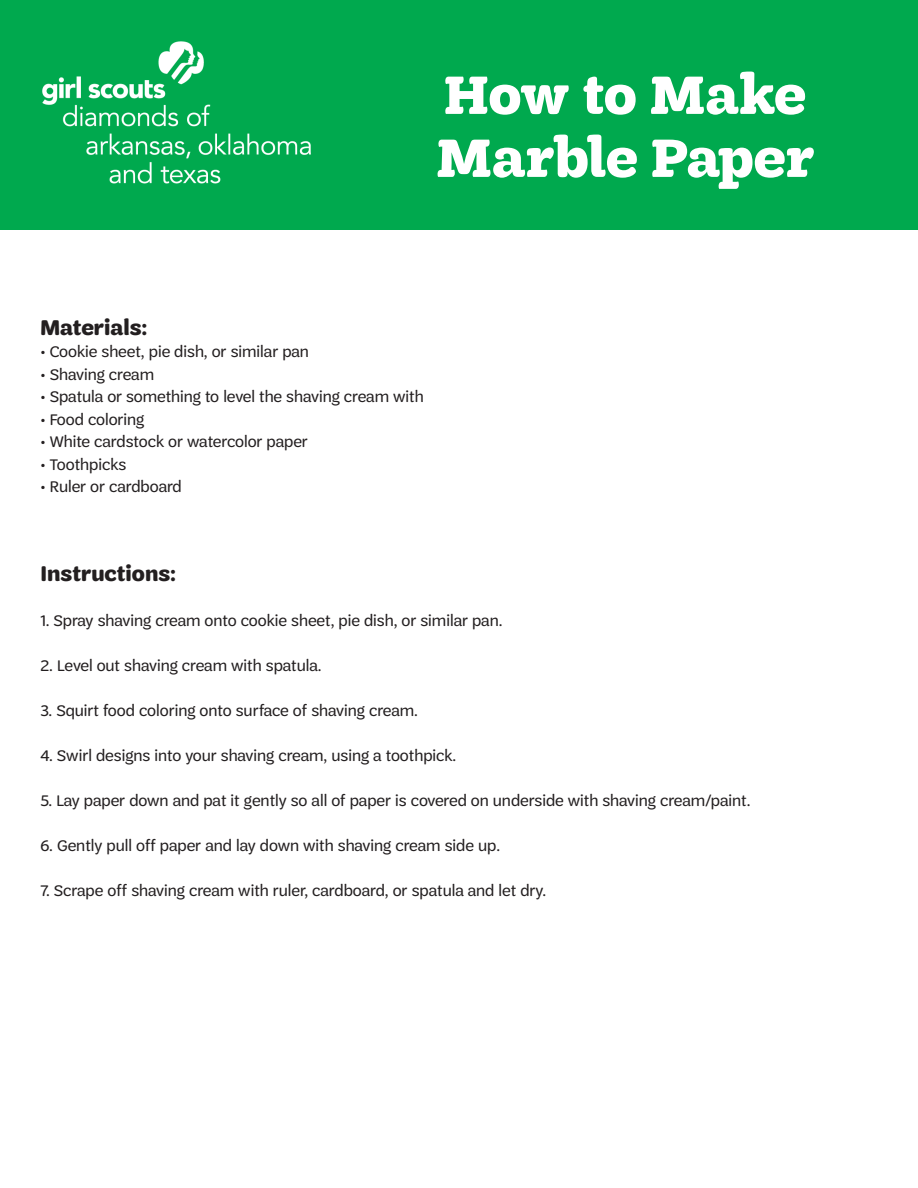
<style>
.page{position:relative;width:918px;height:1188px;background:#fff}
.page>*{position:absolute;margin:0;border:0;box-sizing:border-box;transform-origin:0 0}
.t1{font:700 57px/63px "Trefoil Slab";letter-spacing:-.005em;color:#fff}
.t2{font:700 22.5px "Trefoil Sans";color:#231f20}
.t3{font:16.5px "Trefoil Sans";color:#231f20}
</style>
<div class="page">
<div style="left:0;top:0;width:918px;height:230px;background:#00a94e"></div>
<img style="left:42px;top:41px;width:269px;height:143px">
<p class="t1" style="left:436px;top:64px;width:379px">How to Make<br>Marble Paper</p>
<p class="t2" style="left:40px;top:315px;width:108px">Materials:</p>
<p class="t3" style="left:40px;top:343px;width:270px">• Cookie sheet, pie dish, or similar pan</p>
<p class="t3" style="left:40px;top:365px;width:115px">• Shaving cream</p>
<p class="t3" style="left:40px;top:388px;width:385px">• Spatula or something to level the shaving cream with</p>
<p class="t3" style="left:40px;top:410px;width:105px">• Food coloring</p>
<p class="t3" style="left:40px;top:433px;width:269px">• White cardstock or watercolor paper</p>
<p class="t3" style="left:40px;top:455px;width:87px">• Toothpicks</p>
<p class="t3" style="left:40px;top:478px;width:143px">• Ruler or cardboard</p>
<p class="t2" style="left:40px;top:561px;width:137px">Instructions:</p>
<p class="t3" style="left:40px;top:612px;width:464px">1. Spray shaving cream onto cookie sheet, pie dish, or similar pan.</p>
<p class="t3" style="left:40px;top:657px;width:283px">2. Level out shaving cream with spatula.</p>
<p class="t3" style="left:40px;top:702px;width:379px">3. Squirt food coloring onto surface of shaving cream.</p>
<p class="t3" style="left:40px;top:747px;width:417px">4. Swirl designs into your shaving cream, using a toothpick.</p>
<p class="t3" style="left:40px;top:792px;width:712px">5. Lay paper down and pat it gently so all of paper is covered on underside with shaving cream/paint.</p>
<p class="t3" style="left:40px;top:837px;width:461px">6. Gently pull off paper and lay down with shaving cream side up.</p>
<p class="t3" style="left:40px;top:882px;width:507px">7. Scrape off shaving cream with ruler, cardboard, or spatula and let dry.</p>
</div>
